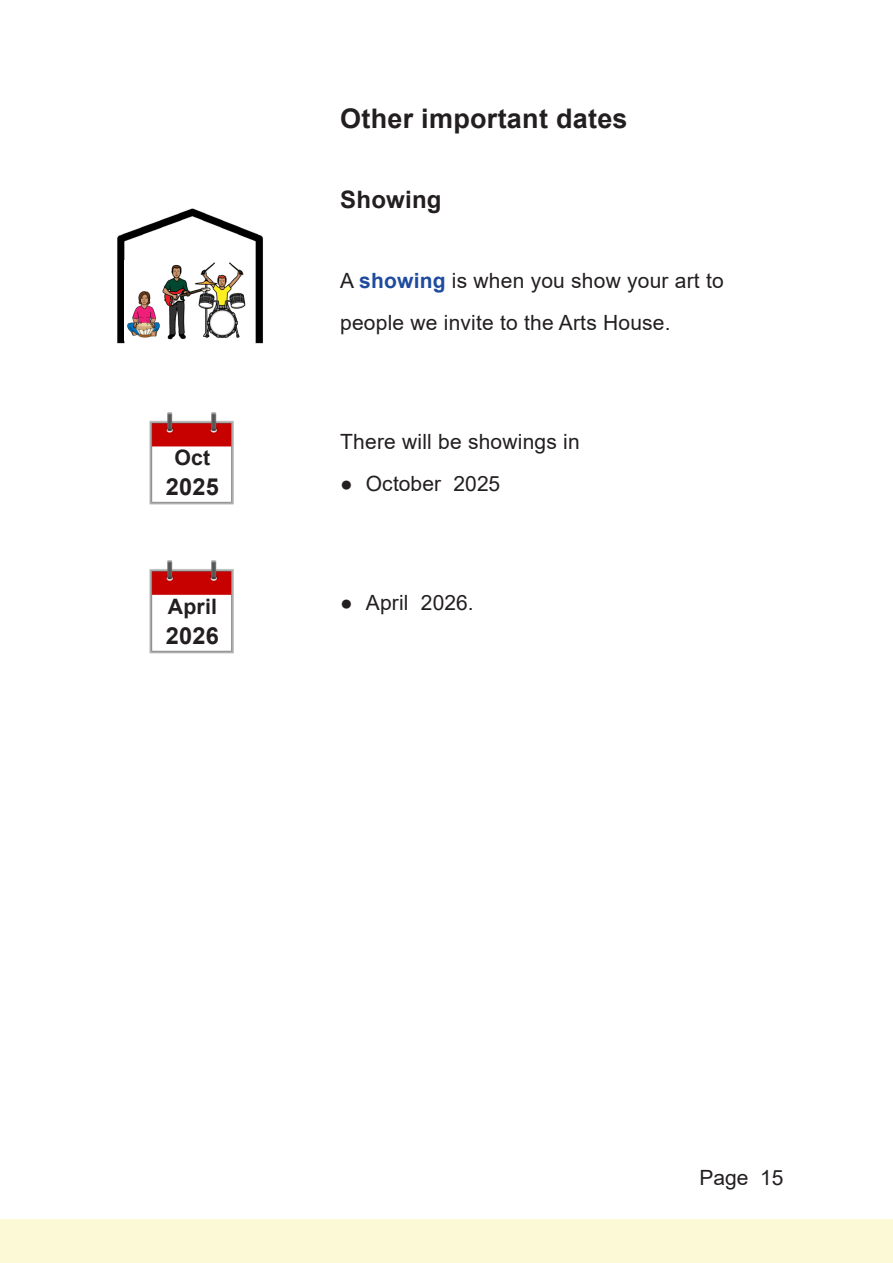
<style>
.page{position:relative;width:893px;height:1263px;background:#fff}
.page>*{position:absolute;margin:0;border:0;box-sizing:border-box;transform-origin:0 0}
.t1{font:700 27px "Arial";letter-spacing:.01em;color:#231f20}
.Heading_2_-_size_16_BOLD{font:700 24px "Arial";letter-spacing:.01em;color:#231f20}
.t2{font:700 23.55px "Arial";letter-spacing:.01em;color:#231f20}
.t3{font:700 21.3px "Arial";letter-spacing:.01em;color:#231f20}
.Body_2_line_space{font:21px/42px "Arial";letter-spacing:.01em;color:#231f20}
.Bullet_lead_sentence{font:21px "Arial";letter-spacing:.01em;color:#231f20}
.s1{font-weight:700;color:#1e4b9d}
</style>
<div class="page">
<div style="left:0;top:1219px;width:893px;height:44px;background:#fcfad6"></div>
<img style="left:117px;top:208px;width:146px;height:136px">
<img style="left:124px;top:260px;width:125px;height:81px">
<img style="left:149px;top:412px;width:85px;height:93px">
<img style="left:149px;top:560px;width:85px;height:94px">
<p class="t3" style="left:175px;top:442px;width:37px">Oct</p>
<p class="t2" style="left:166px;top:470px;width:55px">2025</p>
<p class="t3" style="left:168px;top:591px;width:51px">April</p>
<p class="t2" style="left:166px;top:619px;width:55px">2026</p>
<h2 class="t1" style="left:340px;top:99px;width:289px">Other important dates</h2>
<h3 class="Heading_2_-_size_16_BOLD" style="left:340px;top:183px;width:103px">Showing</h3>
<p class="Body_2_line_space" style="left:340px;top:260px;width:385px">A <span class="s1">showing</span> is when you show your art to people we invite to the Arts House.</p>
<p class="Bullet_lead_sentence" style="left:340px;top:427px;width:241px">There will be showings in</p>
<p class="Body_2_line_space" style="left:340px;top:462px;width:162px">● October 2025</p>
<p class="Body_2_line_space" style="left:340px;top:581px;width:135px">● April 2026.</p>
<p class="Body_2_line_space" style="left:699px;top:1156px;width:86px">Page 15</p>
</div>
